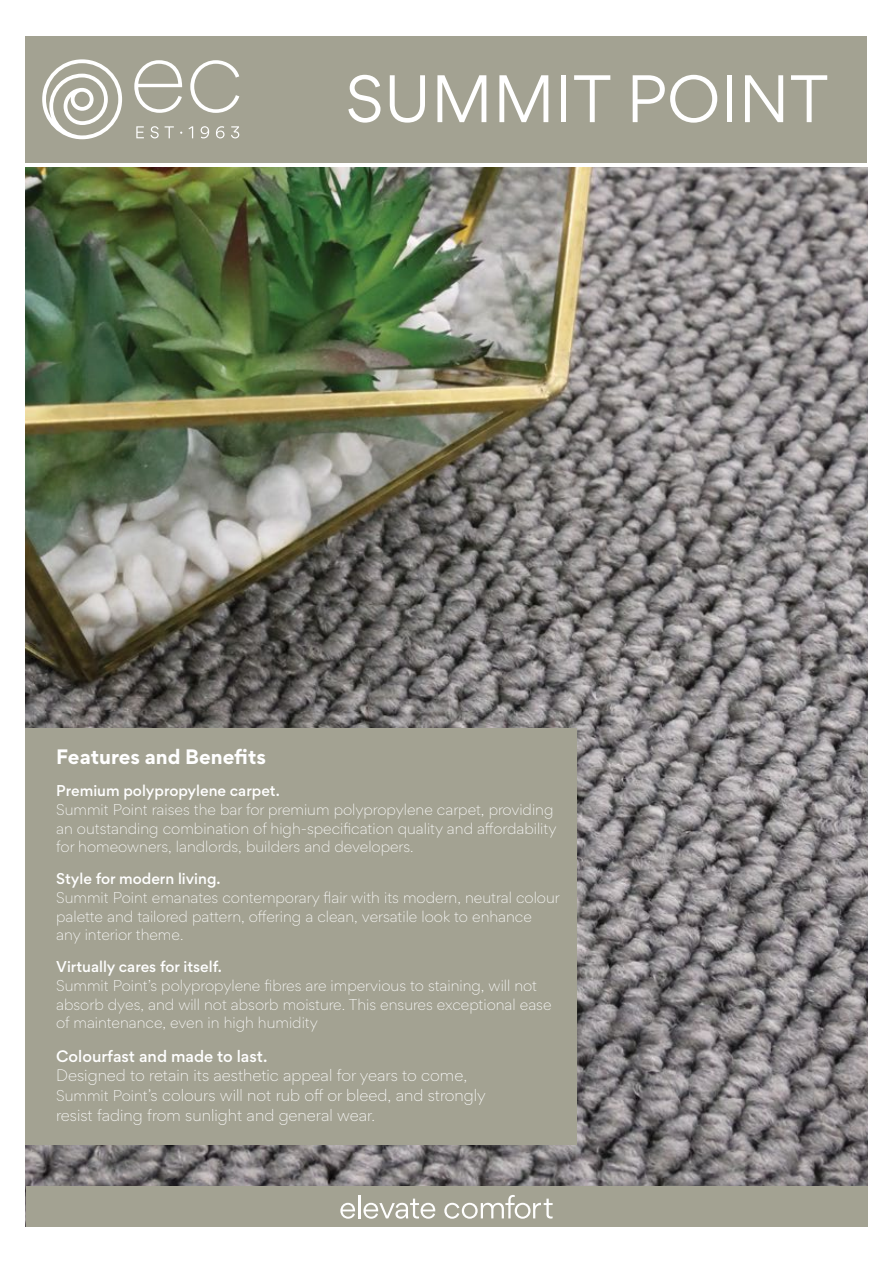
<style>
.page{position:relative;width:893px;height:1263px;background:#fff}
.page>*{position:absolute;margin:0;border:0;box-sizing:border-box;transform-origin:0 0}
.t1{font:59.85px "Gordita";color:#fff}
.t2{font:700 18.6px "Gordita";color:#fff}
.t3{font:300 14.85px/19.8px "Gordita";color:#fff}
.t4{font:500 14.85px "Gordita";color:#fff}
.t5{font:300 13.95px/18.6px "Gordita";color:#fff}
.t6{font:500 13.95px "Gordita";color:#fff}
.s1{font-size:13.95px}
</style>
<div class="page">
<img style="left:26px;top:168px;width:841px;height:1019px">
<div style="left:26px;top:36px;width:841px;height:126px;background:#a3a292"></div>
<svg style="left:42px;top:59px;width:80px;height:80px"></svg>
<svg style="left:134px;top:60px;width:48px;height:53px"></svg>
<svg style="left:190px;top:60px;width:49px;height:53px"></svg>
<svg style="left:136px;top:126px;width:8px;height:12px"></svg>
<svg style="left:150px;top:126px;width:9px;height:12px"></svg>
<svg style="left:165px;top:126px;width:9px;height:12px"></svg>
<svg style="left:188px;top:126px;width:5px;height:12px"></svg>
<svg style="left:201px;top:126px;width:8px;height:12px"></svg>
<svg style="left:216px;top:126px;width:9px;height:12px"></svg>
<svg style="left:231px;top:126px;width:8px;height:12px"></svg>
<div style="left:26px;top:1187px;width:841px;height:40px;background:#a3a292"></div>
<svg style="left:340px;top:1203px;width:15px;height:16px"></svg>
<hr style="left:358px;top:1195px;width:2px;height:23px;background:#fff">
<svg style="left:363px;top:1198px;width:72px;height:21px"></svg>
<svg style="left:444px;top:1195px;width:109px;height:24px"></svg>
<div style="left:26px;top:728px;width:551px;height:417px;background:#a3a292"></div>
<h1 class="t1" style="left:345px;top:69px;width:484px">SUMMIT POINT</h1>
<h2 class="t2" style="left:56px;top:749px;width:211px">Features and Benefits</h2>
<p class="t6" style="left:56px;top:784px;width:225px">Premium polypropylene carpet.</p>
<p class="t5" style="left:56px;top:802px;width:502px">Summit Point raises the bar for premium polypropylene carpet, providing an outstanding combination of high-specification quality and affordability for homeowners, landlords, builders and developers.</p>
<p class="t6" style="left:56px;top:872px;width:166px">Style for modern living.</p>
<p class="t5" style="left:56px;top:890px;width:505px">Summit Point emanates contemporary flair with its modern, neutral colour palette and tailored pattern, offering a clean, versatile look to enhance any interior theme.</p>
<p class="t6" style="left:56px;top:960px;width:167px">Virtually cares for itself.</p>
<p class="t5" style="left:56px;top:978px;width:497px">Summit Point’s polypropylene fibres are impervious to staining, will not absorb dyes, and will not absorb moisture. This ensures exceptional ease of maintenance, even in high humidity</p>
<p class="t4" style="left:56px;top:1048px;width:213px">Colourfast and made to last.</p>
<p class="t3" style="left:56px;top:1067px;width:431px">Designed to retain its aesthetic appeal for years to come,<br><span class="s1">Summit Point</span>’s colours will not rub off or bleed, and strongly resist fading from sunlight and general wear.</p>
</div>
